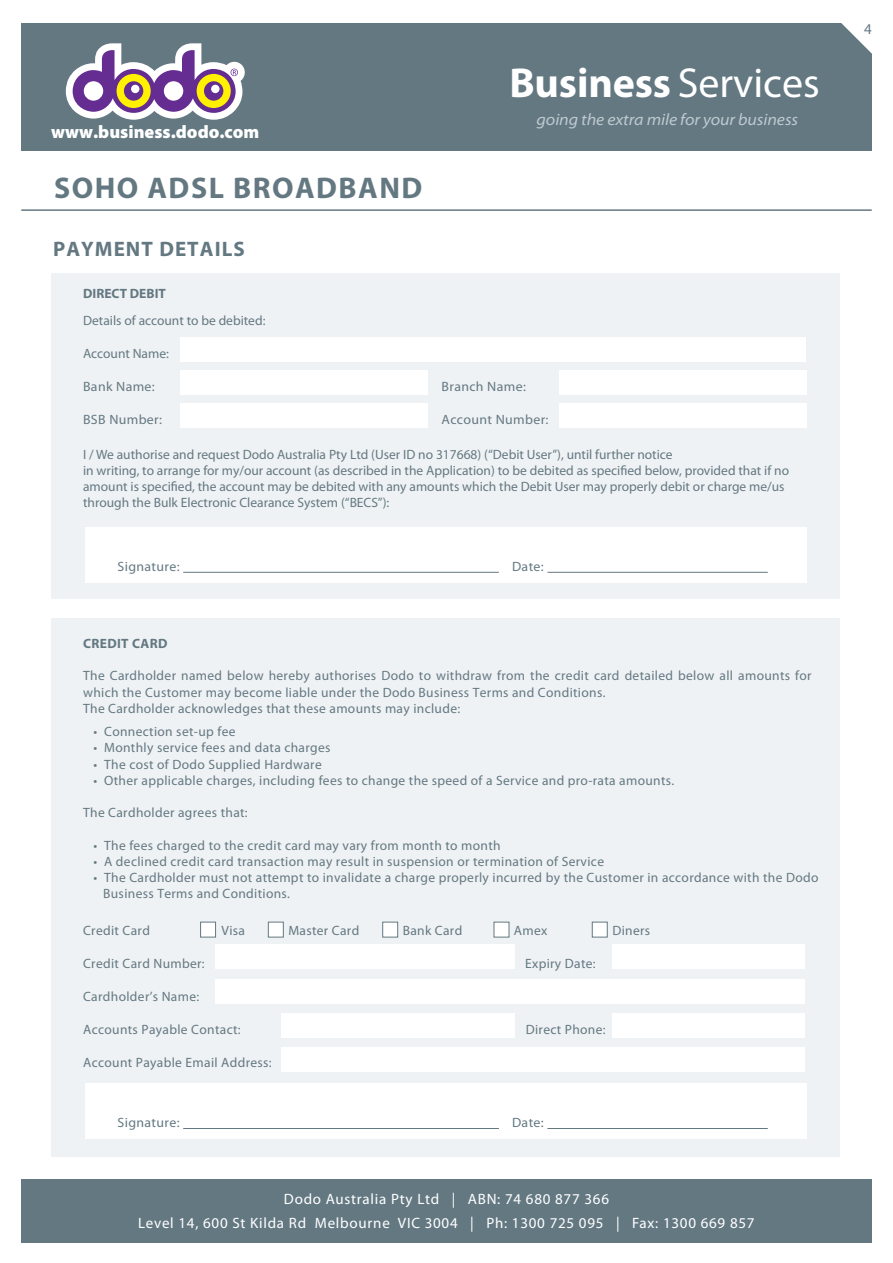
<style>
.page{position:relative;width:893px;height:1263px;background:#fff}
.page>*{position:absolute;margin:0;border:0;box-sizing:border-box;transform-origin:0 0}
.t1{font:700 42px "Myriad Pro";letter-spacing:-.005em;color:#fff}
.t2{font:700 30px "Myriad Pro";letter-spacing:.05em;color:#647882}
.t3{font:700 21px "Myriad Pro";letter-spacing:.05em;color:#647882}
.t4{font:900 18.15px "Myriad Pro";color:#fff}
.t5{font:italic semi-expanded 16.5px "Myriad Pro";letter-spacing:-.005em;color:#bfcad0}
.t6{font:15px/24px "Myriad Pro";letter-spacing:.05em;color:#fff;text-align:center}
.t7{font:15px "Myriad Pro";color:#647882}
.t8{font:13.5px/16.2px "Myriad Pro";letter-spacing:.025em;color:#647882}
.t9{font:13.5px/16.2px "Myriad Pro";color:#647882}
.t10{font:700 13.5px "Myriad Pro";letter-spacing:.015em;color:#647882}
.s1{font-weight:400}
</style>
<div class="page">
<div style="left:21px;top:1179px;width:851px;height:64px;background:#647882"></div>
<div style="left:21px;top:23px;width:851px;height:127px;background:#647882"></div>
<svg style="left:841px;top:23px;width:31px;height:31px"></svg>
<hr style="left:21px;top:209px;width:851px;height:2px;background:#647882">
<svg style="left:66px;top:43px;width:179px;height:77px"></svg>
<div style="left:51px;top:619px;width:789px;height:538px;background:#eff2f4"></div>
<div style="left:51px;top:273px;width:789px;height:326px;background:#eff2f4"></div>
<div style="left:181px;top:337px;width:625px;height:25px;background:#fff"></div>
<div style="left:181px;top:370px;width:247px;height:25px;background:#fff"></div>
<div style="left:181px;top:403px;width:247px;height:25px;background:#fff"></div>
<div style="left:559px;top:370px;width:247px;height:25px;background:#fff"></div>
<div style="left:559px;top:403px;width:247px;height:25px;background:#fff"></div>
<div style="left:85px;top:527px;width:721px;height:55px;background:#fff"></div>
<hr style="left:183px;top:572px;width:316px;height:1px;background:#647882">
<hr style="left:547px;top:572px;width:221px;height:1px;background:#647882">
<div style="left:200px;top:922px;width:16px;height:15px;background:#fff;border:1px solid #647882"></div>
<div style="left:268px;top:922px;width:16px;height:15px;background:#fff;border:1px solid #647882"></div>
<div style="left:382px;top:922px;width:16px;height:15px;background:#fff;border:1px solid #647882"></div>
<div style="left:494px;top:922px;width:15px;height:15px;background:#fff;border:1px solid #647882"></div>
<div style="left:592px;top:922px;width:16px;height:15px;background:#fff;border:1px solid #647882"></div>
<div style="left:85px;top:1083px;width:721px;height:55px;background:#fff"></div>
<hr style="left:183px;top:1128px;width:316px;height:1px;background:#647882">
<hr style="left:547px;top:1128px;width:221px;height:1px;background:#647882">
<div style="left:612px;top:945px;width:193px;height:24px;background:#fff"></div>
<div style="left:216px;top:945px;width:299px;height:24px;background:#fff"></div>
<div style="left:216px;top:979px;width:589px;height:24px;background:#fff"></div>
<div style="left:612px;top:1013px;width:193px;height:24px;background:#fff"></div>
<div style="left:281px;top:1013px;width:234px;height:24px;background:#fff"></div>
<div style="left:281px;top:1047px;width:524px;height:25px;background:#fff"></div>
<h3 class="t4" style="left:51px;top:122px;width:210px">www.business.dodo.com</h3>
<h2 class="t2" style="left:54px;top:168px;width:370px">SOHO ADSL BROADBAND</h2>
<h3 class="t3" style="left:53px;top:235px;width:193px">PAYMENT DETAILS</h3>
<h1 class="t1" style="left:509px;top:55px;width:312px">Business <span class="s1">Services</span></h1>
<p class="t5" style="left:537px;top:110px;width:263px">going the extra mile for your business</p>
<p class="t10" style="left:83px;top:285px;width:84px">DIRECT DEBIT</p>
<p class="t9" style="left:83px;top:312px;width:184px">Details of account to be debited:</p>
<p class="t9" style="left:83px;top:345px;width:87px">Account Name:</p>
<p class="t8" style="left:83px;top:378px;width:73px">Bank Name:</p>
<p class="t8" style="left:442px;top:378px;width:86px">Branch Name:</p>
<p class="t8" style="left:83px;top:411px;width:80px">BSB Number:</p>
<p class="t8" style="left:442px;top:411px;width:108px">Account Number:</p>
<p class="t9" style="left:83px;top:446px;width:707px">I / We authorise and request Dodo Australia Pty Ltd (User ID no 317668) (“Debit User”), until further notice<br>in writing, to arrange for my/our account (as described in the Application) to be debited as specified below, provided that if no amount is specified, the account may be debited with any amounts which the Debit User may properly debit or charge me/us through the Bulk Electronic Clearance System (“BECS”):</p>
<p class="t8" style="left:118px;top:558px;width:63px">Signature:</p>
<p class="t8" style="left:512px;top:558px;width:33px">Date:</p>
<p class="t10" style="left:83px;top:634px;width:86px">CREDIT CARD</p>
<p class="t8" style="left:83px;top:667px;width:730px">The Cardholder named below hereby authorises Dodo to withdraw from the credit card detailed below all amounts for which the Customer may become liable under the Dodo Business Terms and Conditions.<br>The Cardholder acknowledges that these amounts may include:</p>
<p class="t8" style="left:94px;top:723px;width:143px">• Connection set-up fee</p>
<p class="t8" style="left:94px;top:739px;width:238px">• Monthly service fees and data charges</p>
<p class="t8" style="left:94px;top:756px;width:230px">• The cost of Dodo Supplied Hardware</p>
<p class="t8" style="left:94px;top:772px;width:582px">• Other applicable charges, including fees to change the speed of a Service and pro-rata amounts.</p>
<p class="t8" style="left:83px;top:804px;width:166px">The Cardholder agrees that:</p>
<p class="t8" style="left:94px;top:837px;width:409px">• The fees charged to the credit card may vary from month to month</p>
<p class="t8" style="left:94px;top:853px;width:512px">• A declined credit card transaction may result in suspension or termination of Service</p>
<p class="t8" style="left:103px;top:869px;width:717px;text-indent:-10px">• The Cardholder must not attempt to invalidate a charge properly incurred by the Customer in accordance with the Dodo<br>Business Terms and Conditions.</p>
<p class="t8" style="left:83px;top:922px;width:68px">Credit Card</p>
<p class="t8" style="left:222px;top:922px;width:25px">Visa</p>
<p class="t8" style="left:288px;top:922px;width:72px">Master Card</p>
<p class="t8" style="left:403px;top:922px;width:61px">Bank Card</p>
<p class="t8" style="left:514px;top:922px;width:35px">Amex</p>
<p class="t8" style="left:612px;top:922px;width:39px">Diners</p>
<p class="t8" style="left:83px;top:955px;width:123px">Credit Card Number:</p>
<p class="t8" style="left:525px;top:955px;width:72px">Expiry Date:</p>
<p class="t8" style="left:83px;top:988px;width:118px">Cardholder’s Name:</p>
<p class="t8" style="left:83px;top:1021px;width:159px">Accounts Payable Contact:</p>
<p class="t8" style="left:526px;top:1021px;width:81px">Direct Phone:</p>
<p class="t8" style="left:83px;top:1054px;width:190px">Account Payable Email Address:</p>
<p class="t8" style="left:118px;top:1114px;width:63px">Signature:</p>
<p class="t8" style="left:512px;top:1114px;width:33px">Date:</p>
<p class="t6" style="left:138px;top:1186px;width:618px">Dodo Australia Pty Ltd | ABN: 74 680 877 366<br>Level 14, 600 St Kilda Rd Melbourne VIC 3004 | Ph: 1300 725 095 | Fax: 1300 669 857</p>
<p class="t7" style="left:864px;top:20px;width:9px">4</p>
</div>
